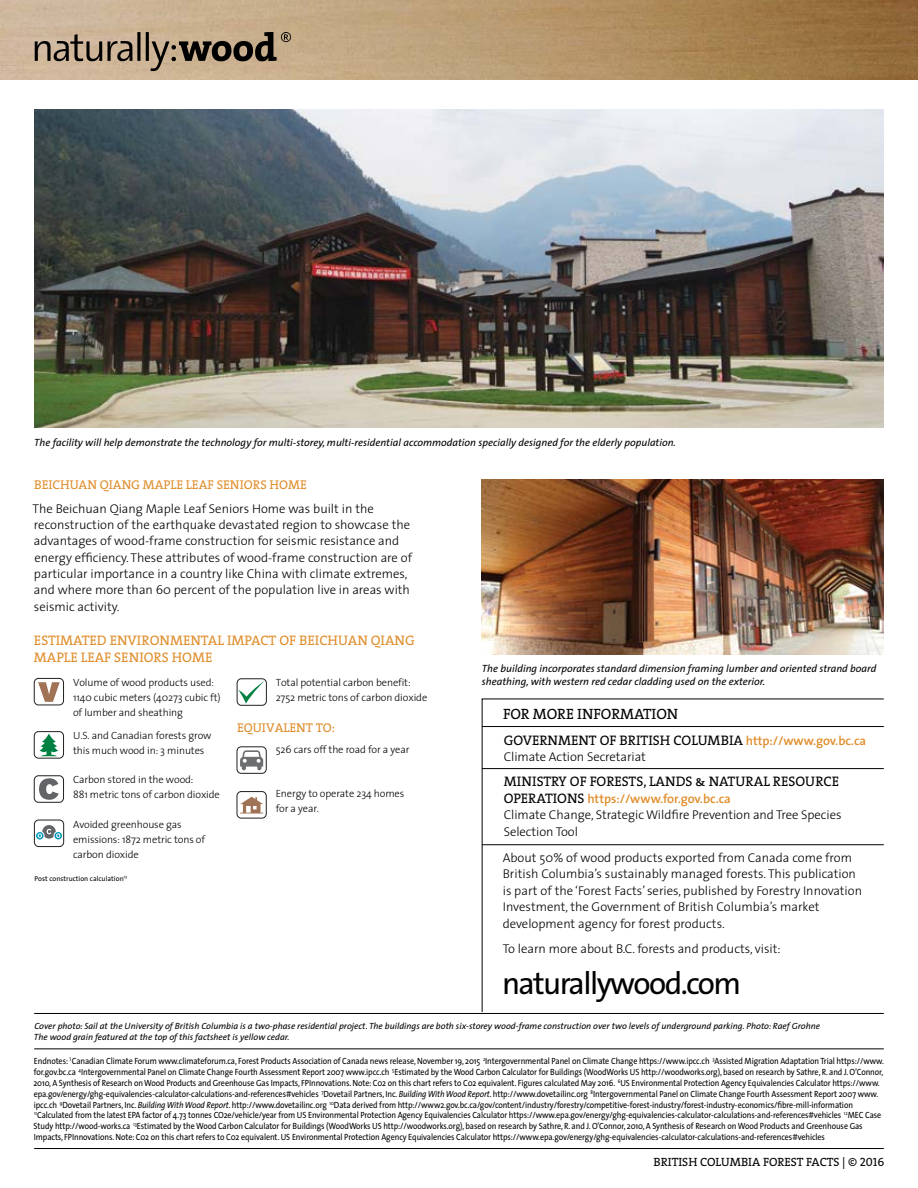
<style>
.page{position:relative;width:918px;height:1188px;background:#fff}
.page>*{position:absolute;margin:0;border:0;box-sizing:border-box;transform-origin:0 0}
.t1{font:31.5px "The Sans";letter-spacing:-.05em;color:#000}
.t2{font:15px "The Serif Caps";letter-spacing:-.005em;color:#000}
.t3{font:13.8px "The Serif Caps";color:#000}
.t4{font:13.8px/16.5px "The Serif Caps";color:#e08d2b}
.t5{font:300 12.75px/16.5px "The Sans";color:#000}
.t6{font:12.75px "The Serif Caps";color:#e08d2b}
.t7{font:12.75px "The Serif Caps";color:#de8c2a}
.t8{font:12px "The Serif Caps";color:#000}
.t9{font:300 10.5px/15px "The Sans";letter-spacing:-.01em;color:#000}
.t10{font:italic 10.5px/13.5px "The Sans";color:#000}
.t11{font:9px/10.8px "The Sans";letter-spacing:-.01em;color:#000;scale:.9 1}
.t12{font:italic 9px/10.8px "The Sans";color:#000}
.t13{font:7.05px "The Sans";color:#000}
.s1{font-family:"The Sans";font-weight:600;font-size:12.75px;color:#e08d2b}
.s2{font-family:"The Serif Caps";font-weight:400;font-size:13.8px}
.s3{font-weight:600;color:#e08d2b}
.s4{font-style:italic}
</style>
<div class="page">
<img style="left:0;top:0;width:918px;height:79px">
<img style="left:34px;top:110px;width:850px;height:317px">
<div style="left:34px;top:678px;width:30px;height:27px;border:1px solid #231f20;border-radius:4px"></div>
<svg style="left:38px;top:682px;width:22px;height:20px"></svg>
<div style="left:34px;top:775px;width:30px;height:28px;border:1px solid #231f20;border-radius:4px"></div>
<svg style="left:39px;top:778px;width:20px;height:22px"></svg>
<div style="left:237px;top:747px;width:30px;height:27px;border:1px solid #231f20;border-radius:4px"></div>
<svg style="left:240px;top:750px;width:23px;height:20px"></svg>
<div style="left:34px;top:731px;width:30px;height:27px;border:1px solid #231f20;border-radius:4px"></div>
<svg style="left:39px;top:734px;width:19px;height:22px"></svg>
<div style="left:237px;top:678px;width:30px;height:28px;border:1px solid #231f20;border-radius:4px"></div>
<svg style="left:238px;top:681px;width:26px;height:23px"></svg>
<div style="left:34px;top:820px;width:30px;height:27px;border:1px solid #231f20;border-radius:4px"></div>
<svg style="left:42px;top:825px;width:14px;height:14px"></svg>
<div style="left:35px;top:831px;width:9px;height:9px;border:1px solid #fff;border-radius:50%"></div>
<div style="left:54px;top:831px;width:9px;height:9px;border:1px solid #fff;border-radius:50%"></div>
<svg style="left:38px;top:829px;width:22px;height:9px"></svg>
<div style="left:237px;top:791px;width:30px;height:27px;border:1px solid #231f20;border-radius:4px"></div>
<svg style="left:240px;top:797px;width:23px;height:17px"></svg>
<svg style="left:35px;top:32px;width:256px;height:39px;background:#9b8871"></svg>
<hr style="left:34px;top:1148px;width:850px;height:1px;background:#000">
<hr style="left:34px;top:1013px;width:850px;height:1px;background:#000">
<hr style="left:34px;top:1049px;width:850px;height:1px;background:#000">
<img style="left:482px;top:480px;width:402px;height:175px">
<svg style="left:482px;top:699px;width:402px;height:313px"></svg>
<hr style="left:482px;top:768px;width:402px;height:1px;background:#000">
<hr style="left:482px;top:726px;width:402px;height:1px;background:#000">
<hr style="left:482px;top:844px;width:402px;height:1px;background:#000">
<p class="t10" style="left:34px;top:435px;width:643px">The facility will help demonstrate the technology for multi-storey, multi-residential accommodation specially designed for the elderly population.</p>
<h3 class="t6" style="left:34px;top:474px;width:275px">BEICHUAN QIANG MAPLE LEAF SENIORS HOME</h3>
<p class="t5" style="left:32px;top:500px;width:381px">The Beichuan Qiang Maple Leaf Seniors Home was built in the reconstruction of the earthquake devastated region to showcase the advantages of wood-frame construction for seismic resistance and energy efficiency. These attributes of wood-frame construction are of particular importance in a country like China with climate extremes, and where more than 60 percent of the population live in areas with seismic activity.</p>
<h3 class="t4" style="left:34px;top:632px;width:382px">ESTIMATED ENVIRONMENTAL IMPACT OF BEICHUAN QIANG<br>MAPLE LEAF SENIORS HOME</h3>
<p class="t9" style="left:73px;top:674px;width:149px">Volume of wood products used:<br>1140 cubic meters (40273 cubic ft) of lumber and sheathing</p>
<p class="t9" style="left:73px;top:728px;width:140px">U.S. and Canadian forests grow this much wood in: 3 minutes</p>
<p class="t9" style="left:73px;top:771px;width:148px">Carbon stored in the wood:<br>881 metric tons of carbon dioxide</p>
<p class="t9" style="left:73px;top:816px;width:134px">Avoided greenhouse gas emissions: 1872 metric tons of carbon dioxide</p>
<p class="t13" style="left:35px;top:872px;width:94px">Post construction calculation<sup>13</sup></p>
<p class="t9" style="left:276px;top:674px;width:153px">Total potential carbon benefit:<br>2752 metric tons of carbon dioxide</p>
<h3 class="t7" style="left:237px;top:717px;width:100px">EQUIVALENT TO:</h3>
<p class="t9" style="left:276px;top:742px;width:135px">526 cars off the road for a year</p>
<p class="t9" style="left:276px;top:785px;width:130px">Energy to operate 234 homes for a year.</p>
<p class="t10" style="left:482px;top:661px;width:396px">The building incorporates standard dimension framing lumber and oriented strand board sheathing, with western red cedar cladding used on the exterior.</p>
<h2 class="t2" style="left:503px;top:701px;width:177px">FOR MORE INFORMATION</h2>
<h3 class="t3" style="left:504px;top:729px;width:364px">GOVERNMENT OF BRITISH COLUMBIA <span class="s1">http://www.gov.bc.ca</span></h3>
<h3 class="t5" style="left:504px;top:748px;width:144px">Climate Action Secretariat</h3>
<h3 class="t3" style="left:504px;top:770px;width:337px">MINISTRY OF FORESTS, LANDS &amp; NATURAL RESOURCE</h3>
<h3 class="t5" style="left:504px;top:790px;width:339px"><span class="s2">OPERATIONS</span> <span class="s3">https://www.for.gov.bc.ca<br></span>Climate Change, Strategic Wildfire Prevention and Tree Species<br>Selection Tool</h3>
<p class="t5" style="left:503px;top:849px;width:361px">About 50% of wood products exported from Canada come from British Columbia’s sustainably managed forests. This publication is part of the ‘Forest Facts’ series, published by Forestry Innovation Investment, the Government of British Columbia’s market development agency for forest products.</p>
<h3 class="t5" style="left:503px;top:940px;width:279px">To learn more about B.C. forests and products, visit:</h3>
<h1 class="t1" style="left:502px;top:958px;width:241px">naturallywood.com</h1>
<p class="t12" style="left:34px;top:1020px;width:788px">Cover photo: Sail at the University of British Columbia is a two-phase residential project. The buildings are both six-storey wood-frame construction over two levels of underground parking. Photo: Raef Grohne<br>The wood grain featured at the top of this factsheet is yellow cedar.</p>
<p class="t11" style="left:33px;top:1056px;width:947px">Endnotes: <sup>1</sup> Canadian Climate Forum www.climateforum.ca, Forest Products Association of Canada news release, November 19, 2015 <sup>2</sup>Intergovernmental Panel on Climate Change https://www.ipcc.ch <sup>3</sup>Assisted Migration Adaptation Trial https://www. for.gov.bc.ca <sup>4</sup>Intergovernmental Panel on Climate Change Fourth Assessment Report 2007 www.ipcc.ch <sup>5</sup>Estimated by the Wood Carbon Calculator for Buildings (WoodWorks US http://woodworks.org), based on research by Sathre, R. and J. O’Connor, 2010, A Synthesis of Research on Wood Products and Greenhouse Gas Impacts, FPInnovations. Note: C02 on this chart refers to C02 equivalent. Figures calculated May 2016. <sup>6</sup>US Environmental Protection Agency Equivalencies Calculator https://www. epa.gov/energy/ghg-equivalencies-calculator-calculations-and-references#vehicles <sup>7</sup>Dovetail Partners, Inc. <span class="s4">Building With Wood Report</span>. http://www.dovetailinc.org <sup>8</sup>Intergovernmental Panel on Climate Change Fourth Assessment Report 2007 www. ipcc.ch <sup>9</sup>Dovetail Partners, Inc. <span class="s4">Building With Wood Report</span>. http://www.dovetailinc.org <sup>10</sup>Data derived from http://www2.gov.bc.ca/gov/content/industry/forestry/competitive-forest-industry/forest-industry-economics/fibre-mill-information <sup>11</sup>Calculated from the latest EPA factor of 4.73 tonnes CO2e/vehicle/year from US Environmental Protection Agency Equivalencies Calculator https://www.epa.gov/energy/ghg-equivalencies-calculator-calculations-and-references#vehicles <sup>12</sup>MEC Case Study http://wood-works.ca <sup>13</sup>Estimated by the Wood Carbon Calculator for Buildings (WoodWorks US http://woodworks.org), based on research by Sathre, R. and J. O’Connor, 2010, A Synthesis of Research on Wood Products and Greenhouse Gas Impacts, FPInnovations. Note: C02 on this chart refers to C02 equivalent. US Environmental Protection Agency Equivalencies Calculator https://www.epa.gov/energy/ghg-equivalencies-calculator-calculations-and-references#vehicles</p>
<h3 class="t8" style="left:654px;top:1152px;width:233px">BRITISH COLUMBIA FOREST FACTS | © 2016</h3>
</div>
